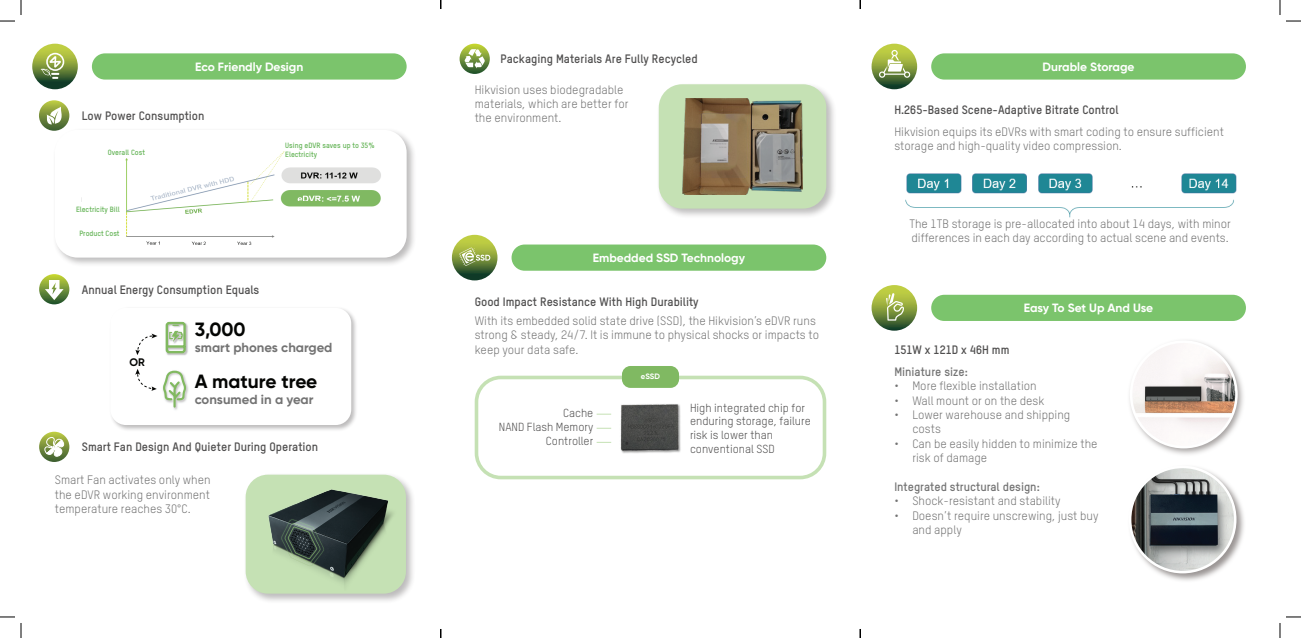
<style>
.page{position:relative;width:1301px;height:638px;background:#fff}
.page>*{position:absolute;margin:0;border:0;box-sizing:border-box;transform-origin:0 0}
.t1{font:700 19.1px "Gilroy";color:#040503}
.t2{font:700 13.1px "Gilroy";color:#737373}
.t3{font:12px/14.4px "TSTARPRO";color:#737373}
.t4{font:700 12px "TSTARPRO";color:#504f4f}
.t5{font:700 12px "Gilroy";color:#fff}
.t6{font:700 12px "TSTARPRO";color:#737373}
.t7{font:11.5px/13.8px "TSTARPRO";color:#504f4f}
.t8{font:700 10.9px "Gilroy";color:#040503}
.t9{font:700 7.8px "Gilroy";color:#fff}
.t10{font:700 7.5px/9px "TSTARPRO";color:#65b457}
</style>
<div class="page">
<div style="left:511px;top:244px;width:315px;height:26px;background:#7bc46c;border-radius:13px"></div>
<div style="left:931px;top:294px;width:315px;height:27px;background:#7bc46c;border-radius:13px"></div>
<div style="left:53px;top:128px;width:363px;height:139px;background:#231f20;opacity:.3"></div>
<div style="left:55px;top:130px;width:352px;height:127px;background:#fff;border-radius:23px"></div>
<img style="left:81px;top:151px;width:300px;height:94px">
<svg style="left:297px;top:202px;width:25px;height:1px"></svg>
<div style="left:109px;top:151px;width:39px;height:6px;background:#fff"></div>
<div style="left:82px;top:197px;width:42px;height:7px;background:#fff"></div>
<div style="left:82px;top:220px;width:42px;height:8px;background:#fff"></div>
<div style="left:286px;top:143px;width:102px;height:19px;background:#fff"></div>
<div style="left:243px;top:472px;width:173px;height:131px;background:#231f20;opacity:.3"></div>
<svg style="left:39px;top:274px;width:30px;height:30px"></svg>
<svg style="left:45px;top:280px;width:19px;height:20px"></svg>
<div style="left:109px;top:306px;width:249px;height:125px;background:#231f20;opacity:.3"></div>
<div style="left:110px;top:308px;width:241px;height:117px;background:#fff;border-radius:16px"></div>
<img style="left:165px;top:321px;width:23px;height:35px">
<svg style="left:166px;top:322px;width:20px;height:31px"></svg>
<img style="left:174px;top:384px;width:15px;height:26px">
<svg style="left:135px;top:333px;width:22px;height:22px"></svg>
<svg style="left:135px;top:369px;width:52px;height:39px"></svg>
<svg style="left:39px;top:431px;width:30px;height:30px"></svg>
<svg style="left:44px;top:437px;width:20px;height:19px"></svg>
<img style="left:243px;top:472px;width:159px;height:122px">
<div style="left:656px;top:82px;width:181px;height:137px;background:#231f20;opacity:.3"></div>
<div style="left:659px;top:84px;width:167px;height:124px;background:#c5e1b4;border-radius:23px"></div>
<svg style="left:459px;top:44px;width:31px;height:30px"></svg>
<svg style="left:464px;top:49px;width:21px;height:19px"></svg>
<img style="left:682px;top:98px;width:121px;height:96px">
<svg style="left:452px;top:235px;width:45px;height:45px"></svg>
<svg style="left:459px;top:247px;width:31px;height:19px"></svg>
<div style="left:92px;top:53px;width:315px;height:26px;background:#7bc46c;border-radius:13px"></div>
<svg style="left:32px;top:44px;width:46px;height:45px"></svg>
<svg style="left:41px;top:53px;width:23px;height:26px"></svg>
<div style="left:475px;top:375px;width:351px;height:104px;border:4px solid #c5e1b4;border-radius:24px"></div>
<div style="left:622px;top:366px;width:57px;height:21px;background:#80b962;border-radius:9px"></div>
<svg style="left:597px;top:413px;width:14px;height:1px"></svg>
<svg style="left:597px;top:427px;width:14px;height:1px"></svg>
<svg style="left:596px;top:442px;width:15px;height:1px"></svg>
<img style="left:679px;top:405px;width:2px;height:47px">
<img style="left:620px;top:404px;width:59px;height:49px">
<div style="left:931px;top:53px;width:315px;height:26px;background:#7bc46c;border-radius:13px"></div>
<svg style="left:871px;top:44px;width:46px;height:45px"></svg>
<hr style="left:884px;top:73px;width:20px;height:2px;background:#fff">
<div style="left:879px;top:71px;width:6px;height:7px;border:1px solid #fff;border-radius:50%"></div>
<div style="left:904px;top:71px;width:6px;height:7px;border:1px solid #fff;border-radius:50%"></div>
<svg style="left:882px;top:50px;width:25px;height:24px"></svg>
<img style="left:905px;top:173px;width:332px;height:45px">
<svg style="left:871px;top:285px;width:46px;height:45px"></svg>
<svg style="left:886px;top:293px;width:18px;height:27px"></svg>
<svg style="left:1129px;top:340px;width:115px;height:115px"></svg>
<img style="left:1131px;top:341px;width:105px;height:106px;border-radius:53px">
<div style="left:1129px;top:340px;width:108px;height:108px;border:3px solid #fff;border-radius:50%"></div>
<svg style="left:1132px;top:468px;width:112px;height:113px"></svg>
<img style="left:1130px;top:466px;width:105px;height:105px;border-radius:53px">
<div style="left:1128px;top:465px;width:108px;height:108px;border:3px solid #fff;border-radius:50%"></div>
<svg style="left:39px;top:100px;width:30px;height:31px"></svg>
<svg style="left:47px;top:106px;width:15px;height:18px"></svg>
<svg style="left:1286px;top:20px;width:15px;height:2px"></svg>
<svg style="left:1286px;top:616px;width:15px;height:1px"></svg>
<svg style="left:0;top:0;width:22px;height:22px"></svg>
<svg style="left:0;top:616px;width:22px;height:21px"></svg>
<svg style="left:1279px;top:0;width:1px;height:15px"></svg>
<svg style="left:1279px;top:623px;width:1px;height:14px"></svg>
<svg style="left:859px;top:0;width:2px;height:9px"></svg>
<svg style="left:859px;top:629px;width:2px;height:8px"></svg>
<p class="t5" style="left:195px;top:59px;width:109px">Eco Friendly Design</p>
<p class="t4" style="left:82px;top:107px;width:124px">Low Power Consumption</p>
<p class="t10" style="left:108px;top:147px;width:39px">Overall Cost</p>
<p class="t10" style="left:285px;top:140px;width:91px">Using eDVR saves up to 35%<br>Electricity</p>
<p class="t10" style="left:76px;top:204px;width:45px">Electricity Bill</p>
<p class="t10" style="left:79px;top:229px;width:42px">Product Cost</p>
<p class="t4" style="left:82px;top:281px;width:179px">Annual Energy Consumption Equals</p>
<p class="t8" style="left:130px;top:355px;width:17px">OR</p>
<h1 class="t1" style="left:195px;top:317px;width:52px">3,000</h1>
<p class="t2" style="left:195px;top:339px;width:139px">smart phones charged</p>
<h1 class="t1" style="left:195px;top:369px;width:124px">A mature tree</h1>
<p class="t2" style="left:195px;top:390px;width:120px">consumed in a year</p>
<p class="t4" style="left:82px;top:438px;width:238px">Smart Fan Design And Quieter During Operation</p>
<p class="t3" style="left:55px;top:472px;width:157px;text-align:justify">Smart Fan activates only when the eDVR working environment temperature reaches 30°C.</p>
<p class="t4" style="left:500px;top:51px;width:199px">Packaging Materials Are Fully Recycled</p>
<p class="t3" style="left:475px;top:82px;width:155px">Hikvision uses biodegradable materials, which are better for the environment.</p>
<p class="t5" style="left:593px;top:250px;width:154px">Embedded SSD Technology</p>
<p class="t4" style="left:475px;top:294px;width:225px">Good Impact Resistance With High Durability</p>
<p class="t3" style="left:475px;top:312px;width:346px">With its embedded solid state drive (SSD), the Hikvision’s eDVR runs strong &amp; steady, 24/7. It is immune to physical shocks or impacts to keep your data safe.</p>
<p class="t7" style="left:499px;top:405px;width:96px;text-align:right">Cache<br>NAND Flash Memory<br>Controller</p>
<p class="t9" style="left:641px;top:371px;width:21px">eSSD</p>
<p class="t7" style="left:690px;top:400px;width:122px">High integrated chip for enduring storage, failure risk is lower than conventional SSD</p>
<p class="t5" style="left:1042px;top:59px;width:93px">Durable Storage</p>
<p class="t4" style="left:894px;top:102px;width:226px">H.265-Based Scene-Adaptive Bitrate Control</p>
<p class="t3" style="left:894px;top:124px;width:331px">Hikvision equips its eDVRs with smart coding to ensure sufficient storage and high-quality video compression.</p>
<p class="t3" style="left:909px;top:216px;width:323px">The 1TB storage is pre-allocated into about 14 days, with minor differences in each day according to actual scene and events.</p>
<p class="t4" style="left:894px;top:341px;width:117px">151W x 121D x 46H mm</p>
<p class="t5" style="left:1024px;top:300px;width:131px">Easy To Set Up And Use</p>
<p class="t6" style="left:894px;top:363px;width:75px">Miniature size:</p>
<p class="t3" style="left:894px;top:378px;width:144px">• More flexible installation</p>
<p class="t3" style="left:894px;top:392px;width:152px">• Wall mount or on the desk</p>
<p class="t3" style="left:912px;top:407px;width:159px;text-indent:-18px">• Lower warehouse and shipping costs</p>
<p class="t3" style="left:912px;top:435px;width:187px;text-indent:-18px">• Can be easily hidden to minimize the risk of damage</p>
<p class="t6" style="left:894px;top:478px;width:147px">Integrated structural design:</p>
<p class="t3" style="left:894px;top:493px;width:168px">• Shock-resistant and stability</p>
<p class="t3" style="left:912px;top:507px;width:188px;text-indent:-18px">• Doesn’t require unscrewing, just buy and apply</p>
</div>
